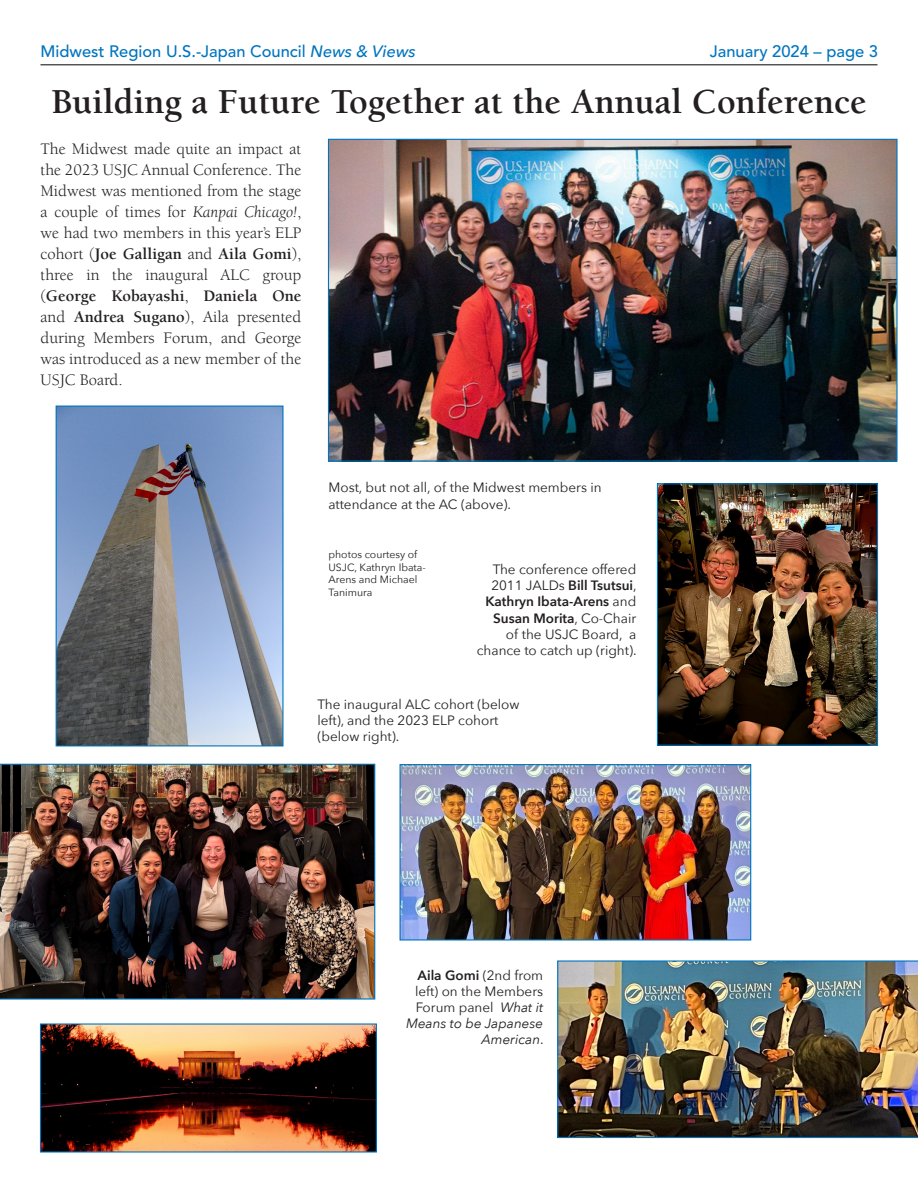
<style>
.page{position:relative;width:918px;height:1188px;background:#fff}
.page>*{position:absolute;margin:0;border:0;box-sizing:border-box;transform-origin:0 0}
.t1{font:700 36px "Berkeley";color:#231f20}
.t2{font:16.5px/21px "Berkeley";color:#231f20;text-align:justify}
.t3{font:500 16.5px "Avenir";color:#0075bf}
.t4{font:13.5px/16.2px "Avenir Next";color:#231f20}
.t5{font:10.5px/12.6px "Avenir Next";color:#231f20}
.s1{font-family:"Avenir Next";font-style:italic}
.s2{font-style:italic}
.s3{font-weight:700}
.s4{font-weight:600}
</style>
<div class="page">
<hr style="left:40px;top:64px;width:838px;height:1px;background:#231f20">
<img style="left:58px;top:408px;width:224px;height:336px">
<div style="left:56px;top:406px;width:228px;height:340px;border:1px solid #0075bf"></div>
<img style="left:42px;top:1025px;width:333px;height:126px">
<img style="left:330px;top:141px;width:566px;height:319px">
<img style="left:659px;top:485px;width:217px;height:259px">
<div style="left:657px;top:483px;width:221px;height:263px;border:1px solid #0075bf"></div>
<img style="left:0;top:764px;width:375px;height:236px">
<img style="left:402px;top:766px;width:347px;height:173px">
<div style="left:400px;top:764px;width:351px;height:177px;border:1px solid #0075bf"></div>
<img style="left:557px;top:960px;width:361px;height:178px">
<p class="t3" style="left:40px;top:42px;width:377px">Midwest Region U.S.-Japan Council <span class="s1">News &amp; Views</span></p>
<p class="t3" style="left:710px;top:42px;width:170px">January 2024 – page 3</p>
<p class="t1" style="left:51px;top:82px;width:817px">Building a Future Together at the Annual Conference</p>
<p class="t2" style="left:40px;top:138px;width:263px">The Midwest made quite an impact at the 2023 USJC Annual Conference. The Midwest was mentioned from the stage a couple of times for <span class="s2">Kanpai Chicago!</span>, we had two members in this year’s ELP cohort (<span class="s3">Joe Galligan</span> and <span class="s3">Aila Gomi</span>), three in the inaugural ALC group (<span class="s3">George Kobayashi</span>, <span class="s3">Daniela One </span>and <span class="s3">Andrea Sugano</span>), Aila presented during Members Forum, and George was introduced as a new member of the USJC Board.</p>
<p class="t4" style="left:328px;top:479px;width:275px">Most, but not all, of the Midwest members in attendance at the AC (above).</p>
<p class="t5" style="left:328px;top:548px;width:99px">photos courtesy of<br>USJC, Kathryn Ibata-<br>Arens and Michael<br>Tanimura</p>
<p class="t4" style="left:477px;top:561px;width:161px;text-align:right">The conference offered<br>2011 JALDs <span class="s4">Bill Tsutsui</span>,<br><span class="s4">Kathryn Ibata-Arens</span> and<br><span class="s4">Susan Morita</span>, Co-Chair<br>of the USJC Board, a chance to catch up (right).</p>
<p class="t4" style="left:318px;top:696px;width:204px">The inaugural ALC cohort (below left), and the 2023 ELP cohort (below right).</p>
<p class="t4" style="left:406px;top:966px;width:139px;text-align:right"><span class="s4">Aila Gomi</span> (2nd from left) on the Members<br>Forum panel <span class="s2">What it<br>Means to be Japanese<br>American</span>.</p>
</div>
